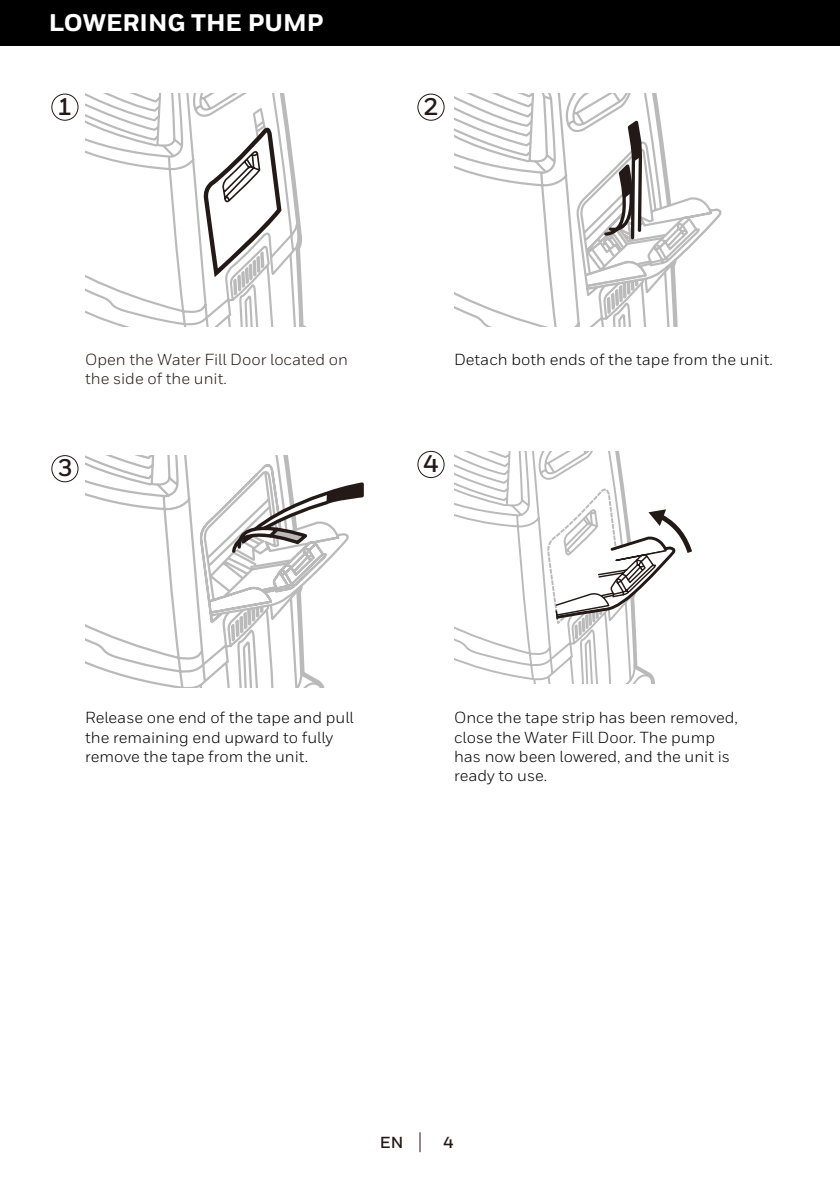
<style>
.page{position:relative;width:840px;height:1191px;background:#fff}
.page>*{position:absolute;margin:0;border:0;box-sizing:border-box;transform-origin:0 0}
.t1{font:800 24px "Honeywell Sans";color:#fff}
.t2{font:700 24px "Honeywell Sans";color:#231916}
.t3{font:16px/19.2px "Honeywell Sans";color:#000}
.t4{font:16px/19.2px "Honeywell Sans";color:#231916}
.t5{font:700 16px "Honeywell Sans";color:#231916}
</style>
<div class="page">
<svg style="left:419px;top:1132px;width:1px;height:20px"></svg>
<div style="left:0;top:0;width:839px;height:45px;background:#000001"></div>
<div style="left:51px;top:94px;width:27px;height:27px;border:1px solid #231916;border-radius:50%"></div>
<div style="left:417px;top:94px;width:27px;height:27px;border:1px solid #231916;border-radius:50%"></div>
<div style="left:51px;top:455px;width:27px;height:27px;border:1px solid #231916;border-radius:50%"></div>
<div style="left:417px;top:451px;width:27px;height:27px;border:1px solid #231916;border-radius:50%"></div>
<svg style="left:85px;top:94px;width:220px;height:232px"></svg>
<svg style="left:202px;top:128px;width:79px;height:149px"></svg>
<svg style="left:454px;top:451px;width:197px;height:233px"></svg>
<svg style="left:546px;top:464px;width:145px;height:161px"></svg>
<svg style="left:454px;top:94px;width:206px;height:232px"></svg>
<svg style="left:575px;top:117px;width:146px;height:209px"></svg>
<svg style="left:85px;top:455px;width:236px;height:232px"></svg>
<svg style="left:196px;top:459px;width:167px;height:167px"></svg>
<p class="t1" style="left:49px;top:8px;width:276px">LOWERING THE PUMP</p>
<p class="t2" style="left:57px;top:92px;width:16px">1</p>
<p class="t2" style="left:423px;top:92px;width:16px">2</p>
<p class="t4" style="left:85px;top:350px;width:264px">Open the Water Fill Door located on the side of the unit.</p>
<p class="t3" style="left:454px;top:350px;width:320px">Detach both ends of the tape from the unit.</p>
<p class="t2" style="left:57px;top:453px;width:16px">3</p>
<p class="t2" style="left:423px;top:449px;width:16px">4</p>
<p class="t3" style="left:85px;top:708px;width:270px">Release one end of the tape and pull the remaining end upward to fully remove the tape from the unit.</p>
<p class="t3" style="left:454px;top:708px;width:285px">Once the tape strip has been removed, close the Water Fill Door. The pump has now been lowered, and the unit is ready to use.</p>
<p class="t5" style="left:379px;top:1132px;width:25px">EN</p>
<p class="t5" style="left:443px;top:1132px;width:11px">4</p>
</div>
